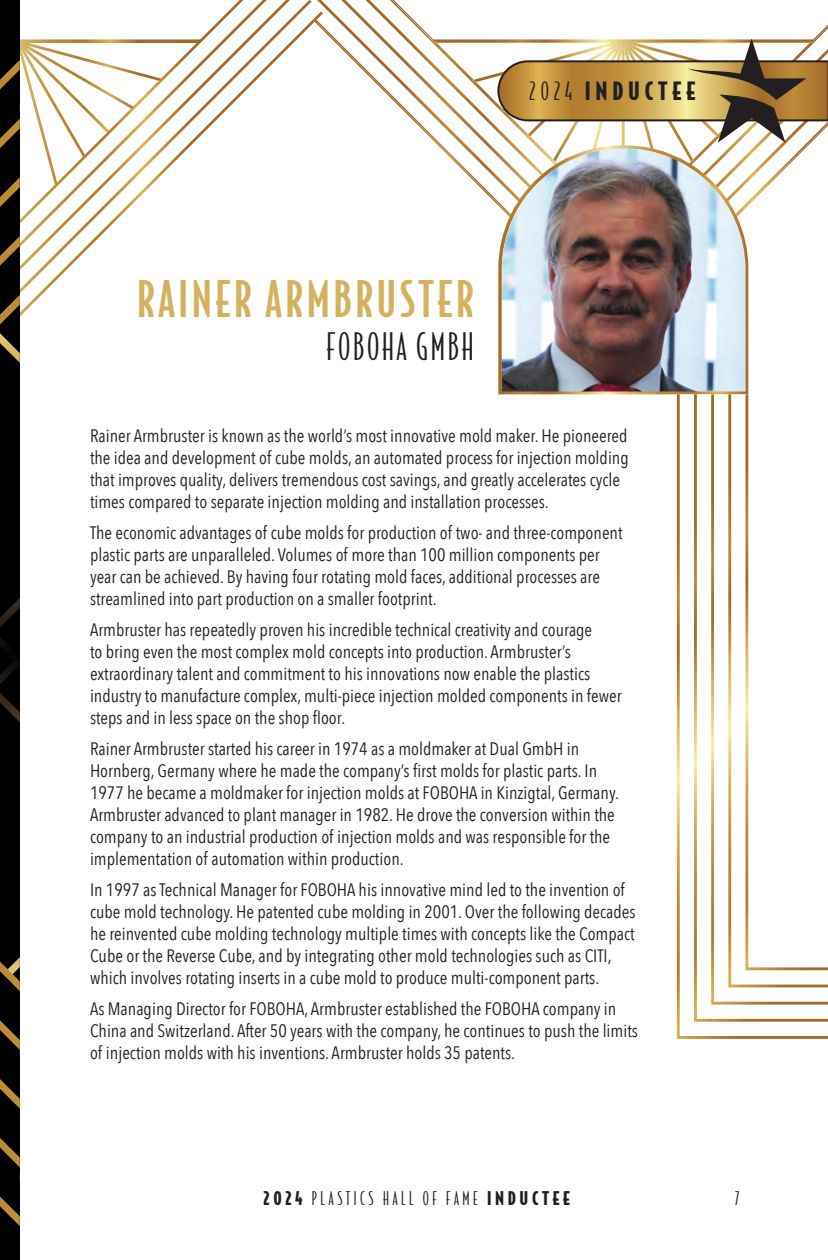
<style>
.page{position:relative;width:828px;height:1260px;background:#fff}
.page>*{position:absolute;margin:0;border:0;box-sizing:border-box;transform-origin:0 0}
.t1{font:500 48px "Bodega Sans";letter-spacing:.075em;color:#d3b25f}
.t2{font:300 36px "Bodega Sans";letter-spacing:.075em;color:#231f20}
.t3{font:900 24px "Bodega Sans";letter-spacing:.2em;color:#231f20}
.bio_body{font:18px/22px "Avenir Next Condensed";color:#231f20}
.t4{font:300 18px "Bodega Sans";letter-spacing:.2em;color:#231f20}
.s1{font-weight:300}
.s2{font-weight:900}
</style>
<div class="page">
<svg style="left:498px;top:239px;width:251px;height:157px;background:#c6a370"></svg>
<svg style="left:677px;top:394px;width:151px;height:645px"></svg>
<svg style="left:694px;top:394px;width:134px;height:628px"></svg>
<svg style="left:711px;top:394px;width:117px;height:611px"></svg>
<svg style="left:728px;top:394px;width:100px;height:593px"></svg>
<svg style="left:745px;top:394px;width:83px;height:576px"></svg>
<svg style="left:206px;top:11px;width:111px;height:120px"></svg>
<svg style="left:317px;top:0;width:511px;height:209px"></svg>
<svg style="left:0;top:0;width:206px;height:1260px"></svg>
<img style="left:502px;top:148px;width:244px;height:244px">
<h3 class="t3" style="left:529px;top:75px;width:169px"><span class="s1">2024</span> INDUCTEE</h3>
<p class="t1" style="left:137px;top:270px;width:338px">RAINER ARMBRUSTER</p>
<p class="t2" style="left:327px;top:326px;width:149px">FOBOHA GMBH</p>
<p class="bio_body" style="left:90px;top:424px;width:540px">Rainer Armbruster is known as the world’s most innovative mold maker. He pioneered the idea and development of cube molds, an automated process for injection molding that improves quality, delivers tremendous cost savings, and greatly accelerates cycle times compared to separate injection molding and installation processes.</p>
<p class="bio_body" style="left:90px;top:521px;width:534px">The economic advantages of cube molds for production of two- and three-component plastic parts are unparalleled. Volumes of more than 100 million components per year can be achieved. By having four rotating mold faces, additional processes are streamlined into part production on a smaller footprint.</p>
<p class="bio_body" style="left:90px;top:618px;width:533px">Armbruster has repeatedly proven his incredible technical creativity and courage<br>to bring even the most complex mold concepts into production. Armbruster’s extraordinary talent and commitment to his innovations now enable the plastics industry to manufacture complex, multi-piece injection molded components in fewer steps and in less space on the shop floor.</p>
<p class="bio_body" style="left:90px;top:737px;width:531px">Rainer Armbruster started his career in 1974 as a moldmaker at Dual GmbH in Hornberg, Germany where he made the company’s first molds for plastic parts. In 1977 he became a moldmaker for injection molds at FOBOHA in Kinzigtal, Germany.<br>Armbruster advanced to plant manager in 1982. He drove the conversion within the company to an industrial production of injection molds and was responsible for the implementation of automation within production.</p>
<p class="bio_body" style="left:90px;top:878px;width:547px">In 1997 as Technical Manager for FOBOHA his innovative mind led to the invention of cube mold technology. He patented cube molding in 2001. Over the following decades he reinvented cube molding technology multiple times with concepts like the Compact Cube or the Reverse Cube, and by integrating other mold technologies such as CITI, which involves rotating inserts in a cube mold to produce multi-component parts.</p>
<p class="bio_body" style="left:90px;top:997px;width:550px">As Managing Director for FOBOHA, Armbruster established the FOBOHA company in<br>China and Switzerland. After 50 years with the company, he continues to push the limits of injection molds with his inventions. Armbruster holds 35 patents.</p>
<p class="t4" style="left:264px;top:1188px;width:308px"><span class="s2">2024</span> PLASTICS HALL OF FAME <span class="s2">INDUCTEE</span></p>
<p class="t4" style="left:735px;top:1188px;width:6px">7</p>
</div>
